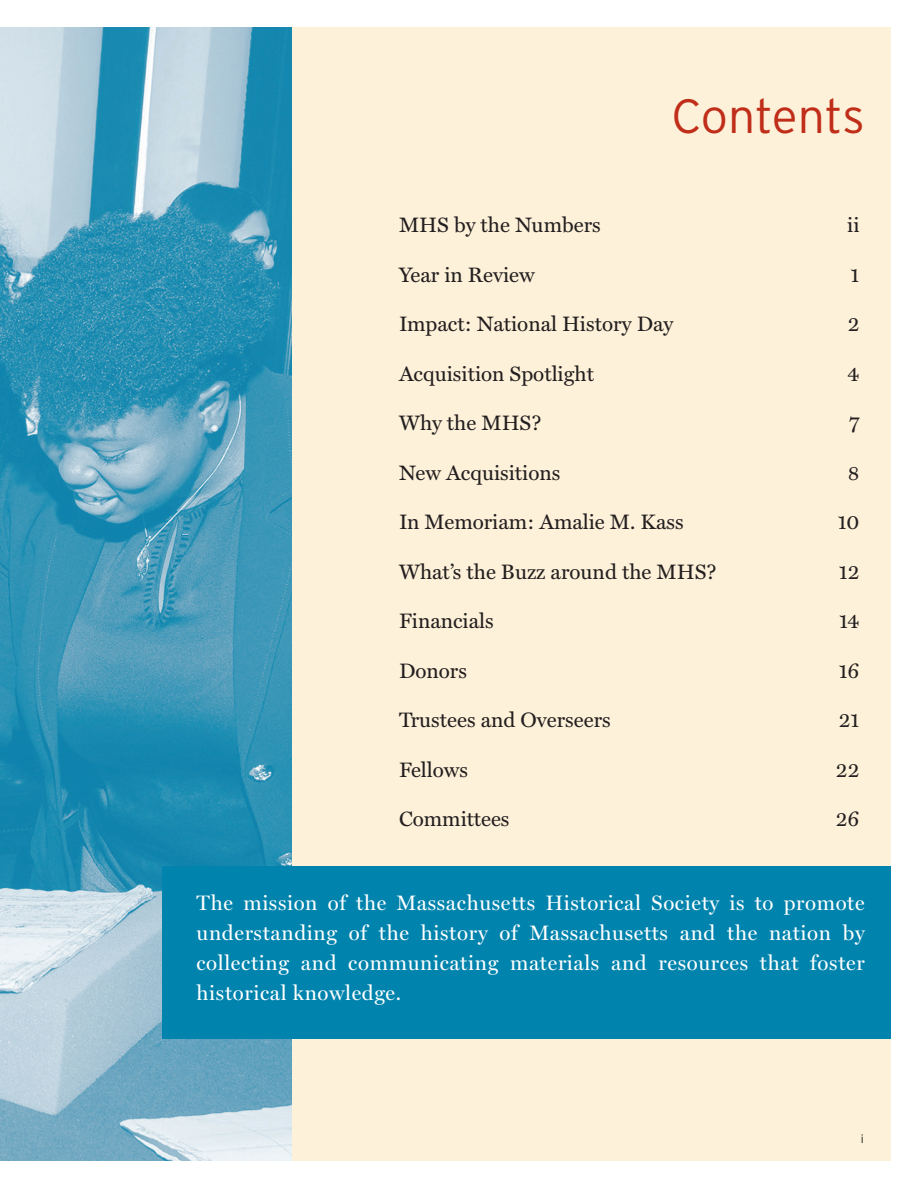
<style>
.page{position:relative;width:918px;height:1188px;background:#fff}
.page>*{position:absolute;margin:0;border:0;box-sizing:border-box;transform-origin:0 0}
.Story_header{font:300 48px "Interstate";letter-spacing:-.005em;color:#c02d19}
.Contents_page_text{font:21px "Miller Text";color:#231f20}
.t1{font:21px/30px "Miller Display";letter-spacing:.03em;color:#fff;text-align:justify}
.t2{font:300 12px "Interstate";color:#231f20}
</style>
<div class="page">
<div style="left:0;top:27px;width:891px;height:1134px;background:#fef1d9"></div>
<img style="left:0;top:27px;width:292px;height:1134px">
<div style="left:162px;top:866px;width:729px;height:173px;background:#0084ad"></div>
<p class="Story_header" style="left:672px;top:87px;width:195px">Contents</p>
<p class="Contents_page_text" style="left:399px;top:213px;width:203px">MHS by the Numbers</p>
<p class="Contents_page_text" style="left:847px;top:213px;width:14px">ii</p>
<p class="Contents_page_text" style="left:399px;top:262px;width:137px">Year in Review</p>
<p class="Contents_page_text" style="left:851px;top:262px;width:10px">1</p>
<p class="Contents_page_text" style="left:399px;top:312px;width:276px">Impact: National History Day</p>
<p class="Contents_page_text" style="left:848px;top:312px;width:13px">2</p>
<p class="Contents_page_text" style="left:399px;top:361px;width:197px">Acquisition Spotlight</p>
<p class="Contents_page_text" style="left:848px;top:361px;width:13px">4</p>
<p class="Contents_page_text" style="left:399px;top:411px;width:144px">Why the MHS?</p>
<p class="Contents_page_text" style="left:849px;top:411px;width:12px">7</p>
<p class="Contents_page_text" style="left:399px;top:460px;width:163px">New Acquisitions</p>
<p class="Contents_page_text" style="left:848px;top:460px;width:13px">8</p>
<p class="Contents_page_text" style="left:399px;top:510px;width:286px">In Memoriam: Amalie M. Kass</p>
<p class="Contents_page_text" style="left:838px;top:510px;width:23px">10</p>
<p class="Contents_page_text" style="left:399px;top:559px;width:319px">What’s the Buzz around the MHS?</p>
<p class="Contents_page_text" style="left:839px;top:559px;width:22px">12</p>
<p class="Contents_page_text" style="left:399px;top:609px;width:96px">Financials</p>
<p class="Contents_page_text" style="left:839px;top:609px;width:22px">14</p>
<p class="Contents_page_text" style="left:399px;top:658px;width:69px">Donors</p>
<p class="Contents_page_text" style="left:839px;top:658px;width:22px">16</p>
<p class="Contents_page_text" style="left:399px;top:708px;width:213px">Trustees and Overseers</p>
<p class="Contents_page_text" style="left:839px;top:708px;width:22px">21</p>
<p class="Contents_page_text" style="left:399px;top:757px;width:71px">Fellows</p>
<p class="Contents_page_text" style="left:836px;top:757px;width:25px">22</p>
<p class="Contents_page_text" style="left:399px;top:807px;width:112px">Committees</p>
<p class="Contents_page_text" style="left:836px;top:807px;width:25px">26</p>
<p class="t1" style="left:197px;top:888px;width:670px">The mission of the Massachusetts Historical Society is to promote understanding of the history of Massachusetts and the nation by collecting and communicating materials and resources that foster historical knowledge.</p>
<p class="t2" style="left:861px;top:1131px;width:5px">i</p>
</div>
